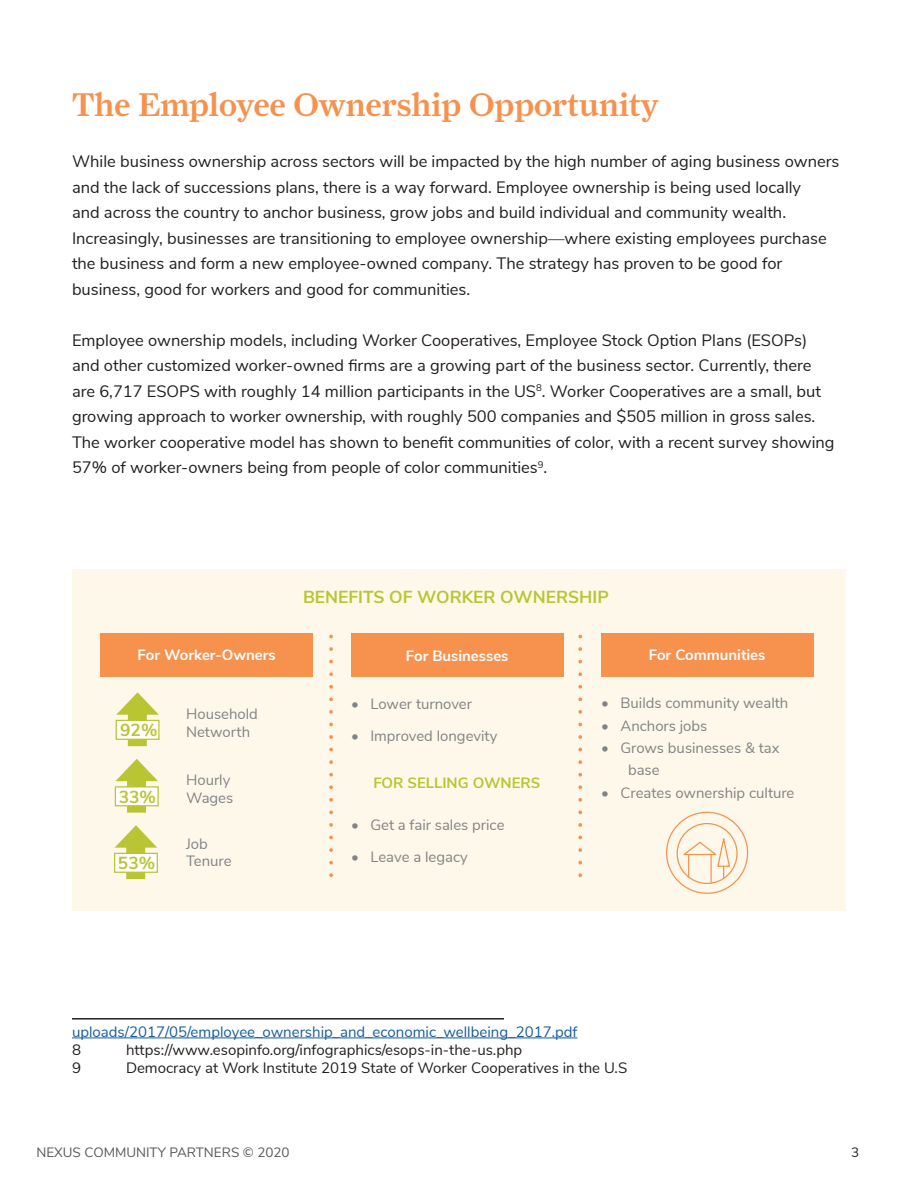
<style>
.page{position:relative;width:918px;height:1188px;background:#fff}
.page>*{position:absolute;margin:0;border:0;box-sizing:border-box;transform-origin:0 0}
.Heading{font:500 33px "Farnham Display";color:#f6914e}
.t1{font:700 17.4px "Nunito Sans";color:#bac533}
.t2{font:700 17.4px "Nunito Sans";color:#b9c533}
.t3{font:16.5px/25.5px "Nunito Sans";color:#231f20}
.Footnotes{font:15px "Nunito Sans";color:#231f20}
.t4{font:15px "Nunito Sans";color:#175d9e}
.t5{font:14.85px/17.9px "Nunito Sans";color:#818385}
.t6{font:700 14.85px "Nunito Sans";color:#fff}
.t7{font:700 14.85px "Nunito Sans";color:#b9c533}
.t8{font:13.5px "Nunito Sans";color:#57585a}
.t9{font:13.5px "Nunito Sans";color:#231f20}
</style>
<div class="page">
<hr style="left:72px;top:1018px;width:432px;height:2px;background:#231f20">
<hr style="left:72px;top:1038px;width:505px;height:1px;background:#175d9e">
<div style="left:72px;top:569px;width:774px;height:342px;background:#fef8ea"></div>
<svg style="left:329px;top:636px;width:4px;height:241px"></svg>
<svg style="left:578px;top:636px;width:4px;height:241px"></svg>
<svg style="left:116px;top:692px;width:43px;height:54px"></svg>
<svg style="left:115px;top:759px;width:43px;height:54px"></svg>
<svg style="left:115px;top:825px;width:42px;height:54px"></svg>
<div style="left:116px;top:720px;width:43px;height:19px;background:#fff"></div>
<div style="left:116px;top:720px;width:44px;height:20px;border:1px solid #b9c533"></div>
<div style="left:115px;top:787px;width:43px;height:19px;background:#fff"></div>
<div style="left:115px;top:786px;width:44px;height:20px;border:1px solid #b9c533"></div>
<div style="left:115px;top:853px;width:42px;height:19px;background:#fff"></div>
<div style="left:114px;top:853px;width:44px;height:20px;border:1px solid #b9c533"></div>
<div style="left:101px;top:634px;width:212px;height:43px;background:#f6914e"></div>
<div style="left:351px;top:634px;width:212px;height:43px;background:#f6914e"></div>
<div style="left:601px;top:634px;width:212px;height:43px;background:#f6914e"></div>
<div style="left:666px;top:812px;width:82px;height:82px;border:1px solid #f6914f;border-radius:50%"></div>
<div style="left:677px;top:823px;width:61px;height:61px;border:1px solid #f6914f;border-radius:50%"></div>
<svg style="left:680px;top:833px;width:51px;height:50px"></svg>
<p class="Heading" style="left:72px;top:85px;width:588px">The Employee Ownership Opportunity</p>
<p class="t3" style="left:72px;top:148px;width:769px">While business ownership across sectors will be impacted by the high number of aging business owners and the lack of successions plans, there is a way forward. Employee ownership is being used locally<br>and across the country to anchor business, grow jobs and build individual and community wealth.<br>Increasingly, businesses are transitioning to employee ownership—where existing employees purchase the business and form a new employee-owned company. The strategy has proven to be good for business, good for workers and good for communities.</p>
<p class="t3" style="left:72px;top:326px;width:764px">Employee ownership models, including Worker Cooperatives, Employee Stock Option Plans (ESOPs) and other customized worker-owned firms are a growing part of the business sector. Currently, there are 6,717 ESOPS with roughly 14 million participants in the US<sup>8</sup>. Worker Cooperatives are a small, but growing approach to worker ownership, with roughly 500 companies and $505 million in gross sales.<br>The worker cooperative model has shown to benefit communities of color, with a recent survey showing 57% of worker-owners being from people of color communities<sup>9</sup>.</p>
<p class="t1" style="left:303px;top:584px;width:307px">BENEFITS OF WORKER OWNERSHIP</p>
<p class="t6" style="left:138px;top:644px;width:140px">For Worker-Owners</p>
<p class="t6" style="left:406px;top:645px;width:104px">For Businesses</p>
<p class="t6" style="left:649px;top:644px;width:118px">For Communities</p>
<p class="t5" style="left:601px;top:693px;width:189px">• Builds community wealth</p>
<p class="t5" style="left:601px;top:716px;width:108px">• Anchors jobs</p>
<p class="t5" style="left:628px;top:736px;width:153px;line-height:22.4px;text-indent:-27px">• Grows businesses &amp; tax base</p>
<p class="t5" style="left:601px;top:783px;width:195px">• Creates ownership culture</p>
<p class="t5" style="left:351px;top:694px;width:122px">• Lower turnover</p>
<p class="t5" style="left:351px;top:726px;width:148px">• Improved longevity</p>
<p class="t5" style="left:186px;top:704px;width:73px">Household<br>Networth</p>
<p class="t5" style="left:186px;top:770px;width:49px">Hourly<br>Wages</p>
<p class="t5" style="left:186px;top:834px;width:47px">Job<br>Tenure</p>
<p class="t2" style="left:120px;top:717px;width:39px">92%</p>
<p class="t7" style="left:373px;top:772px;width:168px">FOR SELLING OWNERS</p>
<p class="t2" style="left:119px;top:784px;width:39px">33%</p>
<p class="t5" style="left:351px;top:815px;width:155px">• Get a fair sales price</p>
<p class="t5" style="left:351px;top:847px;width:118px">• Leave a legacy</p>
<p class="t2" style="left:118px;top:850px;width:39px">53%</p>
<p class="t4" style="left:72px;top:1021px;width:507px">uploads/2017/05/employee_ownership_and_economic_wellbeing_2017.pdf</p>
<p class="Footnotes" style="left:72px;top:1039px;width:10px">8</p>
<p class="Footnotes" style="left:126px;top:1039px;width:398px">https://www.esopinfo.org/infographics/esops-in-the-us.php</p>
<p class="Footnotes" style="left:72px;top:1057px;width:10px">9</p>
<p class="Footnotes" style="left:126px;top:1057px;width:503px">Democracy at Work Institute 2019 State of Worker Cooperatives in the U.S</p>
<p class="t8" style="left:36px;top:1143px;width:255px">NEXUS COMMUNITY PARTNERS © 2020</p>
<p class="t9" style="left:851px;top:1143px;width:10px">3</p>
</div>
